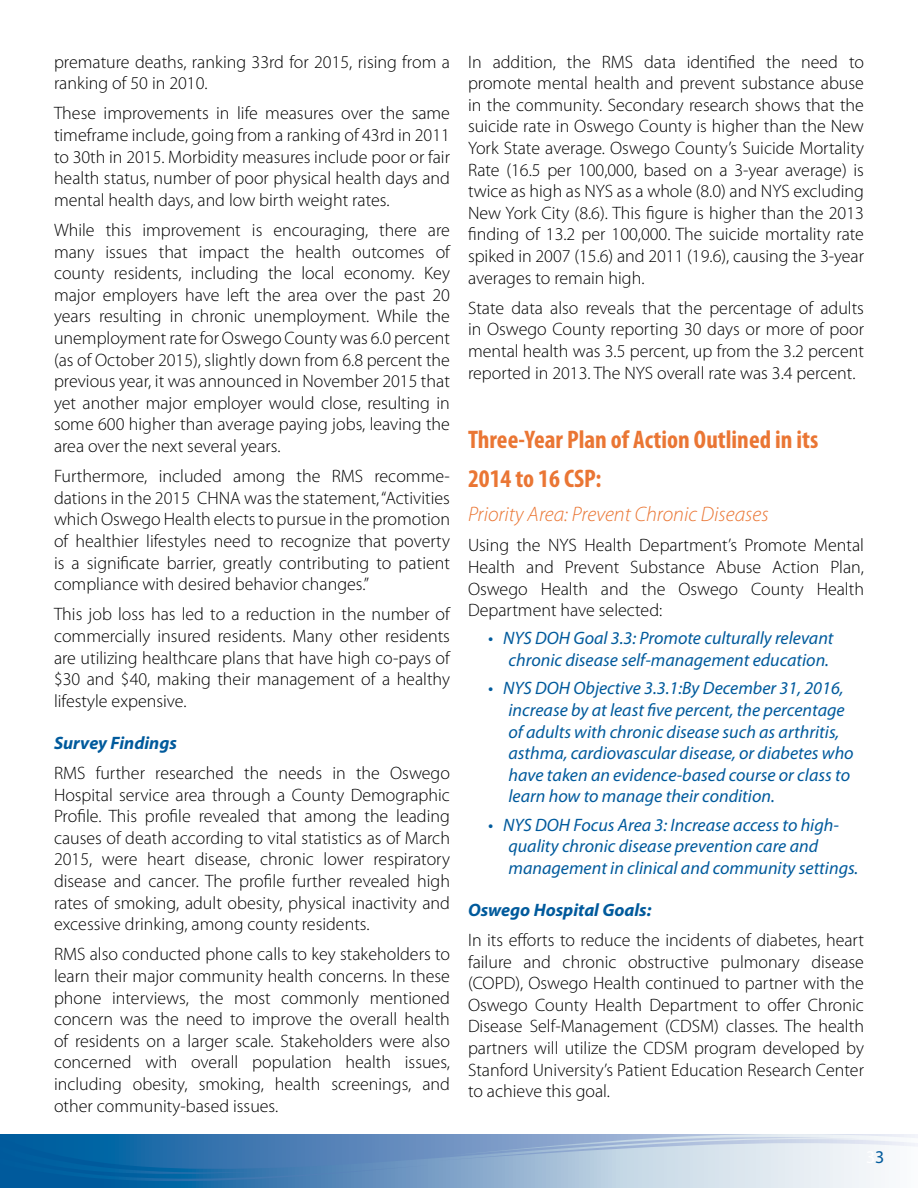
<style>
.page{position:relative;width:918px;height:1188px;background:#fff}
.page>*{position:absolute;margin:0;border:0;box-sizing:border-box;transform-origin:0 0}
.t1{font:700 condensed 25.5px/39.3px "Myriad Pro";color:#ea7634}
.t2{font:italic 300 21px "Myriad Pro";color:#ea7634}
.t3{font:300 18px/21.6px "Myriad Pro";color:#000;text-align:justify}
.t4{font:italic 18px/21.6px "Myriad Pro";color:#005a9c}
.t5{font:italic 700 18px "Myriad Pro";color:#005a9c}
.t6{font:18px "Myriad Pro";color:#fff}
.s1{color:#005a9c}
</style>
<div class="page">
<svg style="left:0;top:1134px;width:918px;height:54px;background:#7ba4c9"></svg>
<p class="t3" style="left:54px;top:51px;width:397px">premature deaths, ranking 33rd for 2015, rising from a ranking of 50 in 2010.</p>
<p class="t3" style="left:54px;top:103px;width:398px">These improvements in life measures over the same timeframe include, going from a ranking of 43rd in 2011 to 30th in 2015. Morbidity measures include poor or fair health status, number of poor physical health days and mental health days, and low birth weight rates.</p>
<p class="t3" style="left:54px;top:219px;width:398px">While this improvement is encouraging, there are many issues that impact the health outcomes of county residents, including the local economy. Key major employers have left the area over the past 20 years resulting in chronic unemployment. While the unemployment rate for Oswego County was 6.0 percent (as of October 2015), slightly down from 6.8 percent the previous year, it was announced in November 2015 that yet another major employer would close, resulting in some 600 higher than average paying jobs, leaving the area over the next several years.</p>
<p class="t3" style="left:54px;top:466px;width:398px">Furthermore, included among the RMS recomme&shy;dations in the 2015 CHNA was the statement, “Activities which Oswego Health elects to pursue in the promotion of healthier lifestyles need to recognize that poverty is a significate barrier, greatly contributing to patient compliance with desired behavior changes.”</p>
<p class="t3" style="left:54px;top:604px;width:398px">This job loss has led to a reduction in the number of commercially insured residents. Many other residents are utilizing healthcare plans that have high co-pays of $30 and $40, making their management of a healthy lifestyle expensive.</p>
<p class="t5" style="left:54px;top:731px;width:124px">Survey Findings</p>
<p class="t3" style="left:54px;top:762px;width:398px">RMS further researched the needs in the Oswego Hospital service area through a County Demographic Profile. This profile revealed that among the leading causes of death according to vital statistics as of March 2015, were heart disease, chronic lower respiratory disease and cancer. The profile further revealed high rates of smoking, adult obesity, physical inactivity and excessive drinking, among county residents.</p>
<p class="t3" style="left:54px;top:944px;width:398px">RMS also conducted phone calls to key stakeholders to learn their major community health concerns. In these phone interviews, the most commonly mentioned concern was the need to improve the overall health of residents on a larger scale. Stakeholders were also concerned with overall population health issues, including obesity, smoking, health screenings, and other community-based issues.</p>
<p class="t3" style="left:468px;top:51px;width:398px">In addition, the RMS data identified the need to promote mental health and prevent substance abuse in the community. Secondary research shows that the suicide rate in Oswego County is higher than the New York State average. Oswego County’s Suicide Mortality Rate (16.5 per 100,000, based on a 3-year average) is twice as high as NYS as a whole (8.0) and NYS excluding New York City (8.6). This figure is higher than the 2013 finding of 13.2 per 100,000. The suicide mortality rate spiked in 2007 (15.6) and 2011 (19.6), causing the 3-year averages to remain high.</p>
<p class="t3" style="left:468px;top:297px;width:398px">State data also reveals that the percentage of adults in Oswego County reporting 30 days or more of poor mental health was 3.5 percent, up from the 3.2 percent reported in 2013. The NYS overall rate was 3.4 percent.</p>
<h1 class="t1" style="left:468px;top:419px;width:352px">Three-Year Plan of Action Outlined in its<br>2014 to 16 CSP:</h1>
<p class="t2" style="left:468px;top:503px;width:302px">Priority Area: Prevent Chronic Diseases</p>
<p class="t3" style="left:468px;top:535px;width:398px">Using the NYS Health Department’s Promote Mental Health and Prevent Substance Abuse Action Plan, Oswego Health and the Oswego County Health Department have selected:</p>
<p class="t4" style="left:488px;top:627px;width:347px;text-align:right">• NYS DOH Goal 3.3: Promote culturally relevant chronic disease self-management education.</p>
<p class="t4" style="left:508px;top:677px;width:347px;text-indent:-20px">• NYS DOH Objective 3.3.1:By December 31, 2016, increase by at least five percent, the percentage of adults with chronic disease such as arthritis, asthma, cardiovascular disease, or diabetes who have taken an evidence-based course or class to learn how to manage their condition.</p>
<p class="t4" style="left:508px;top:814px;width:351px;text-indent:-20px">• NYS DOH Focus Area 3: Increase access to high&shy;quality chronic disease prevention care and management in clinical and community settings.</p>
<p class="t5" style="left:468px;top:898px;width:185px">Oswego Hospital Goals:</p>
<p class="t3" style="left:468px;top:930px;width:398px">In its efforts to reduce the incidents of diabetes, heart failure and chronic obstructive pulmonary disease (COPD), Oswego Health continued to partner with the Oswego County Health Department to offer Chronic Disease Self-Management (CDSM) classes. The health partners will utilize the CDSM program developed by Stanford University’s Patient Education Research Center to achieve this goal.</p>
<p class="t6" style="left:866px;top:1145px;width:20px">3<span class="s1">3</span></p>
</div>
